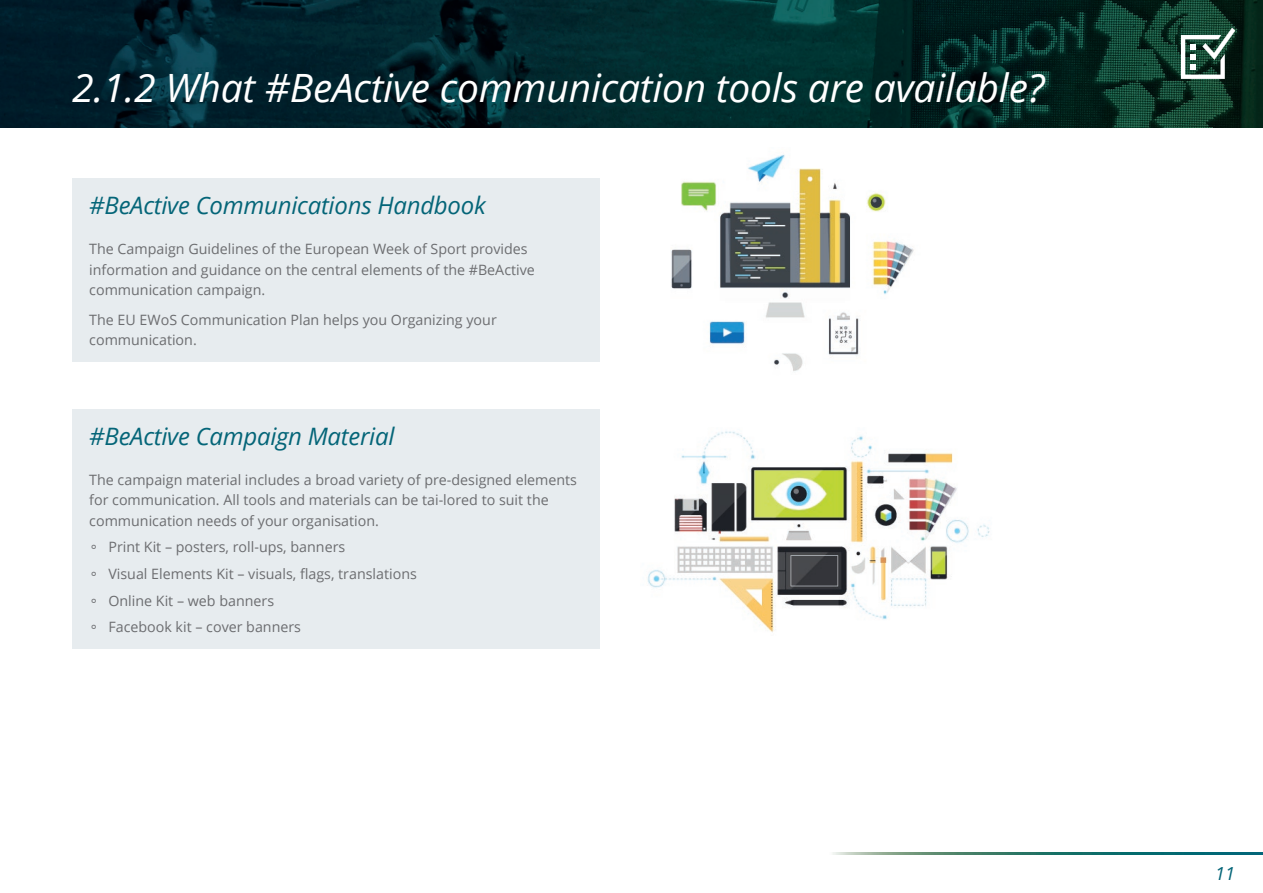
<style>
.page{position:relative;width:1263px;height:893px;background:#fff}
.page>*{position:absolute;margin:0;border:0;box-sizing:border-box;transform-origin:0 0}
.t1{font:italic 39px "Open Sans";letter-spacing:-.005em;color:#fff}
.t2{font:italic 24px "Open Sans";letter-spacing:-.01em;color:#046578}
.t3{font:italic 18px "Open Sans";color:#046578}
.t4{font:14.25px/20.2px "Open Sans";color:#6c6d70}
</style>
<div class="page">
<img style="left:833px;top:853px;width:430px;height:2px">
<img style="left:0;top:0;width:1263px;height:128px">
<div style="left:72px;top:179px;width:528px;height:183px;background:#e7ecef"></div>
<div style="left:72px;top:409px;width:528px;height:240px;background:#e7ecef"></div>
<img style="left:671px;top:154px;width:243px;height:217px">
<img style="left:647px;top:431px;width:343px;height:201px">
<svg style="left:1181px;top:28px;width:54px;height:51px"></svg>
<h1 class="t1" style="left:72px;top:61px;width:973px">2.1.2 What #BeActive communication tools are available?</h1>
<h2 class="t2" style="left:89px;top:189px;width:398px">#BeActive Communications Handbook</h2>
<p class="t4" style="left:89px;top:239px;width:447px">The Campaign Guidelines of the European Week of Sport provides information and guidance on the central elements of the #BeActive communication campaign.</p>
<p class="t4" style="left:89px;top:309px;width:409px">The EU EWoS Communication Plan helps you Organizing your communication.</p>
<h2 class="t2" style="left:89px;top:419px;width:307px">#BeActive Campaign Material</h2>
<p class="t4" style="left:89px;top:469px;width:489px">The campaign material includes a broad variety of pre-designed elements for communication. All tools and materials can be tai-lored to suit the communication needs of your organisation.</p>
<p class="t4" style="left:91px;top:533px;width:328px;line-height:26.5px">° Print Kit – posters, roll-ups, banners<br>° Visual Elements Kit – visuals, flags, translations ° Online Kit – web banners<br>° Facebook kit – cover banners</p>
<p class="t3" style="left:1215px;top:861px;width:21px">11</p>
</div>
